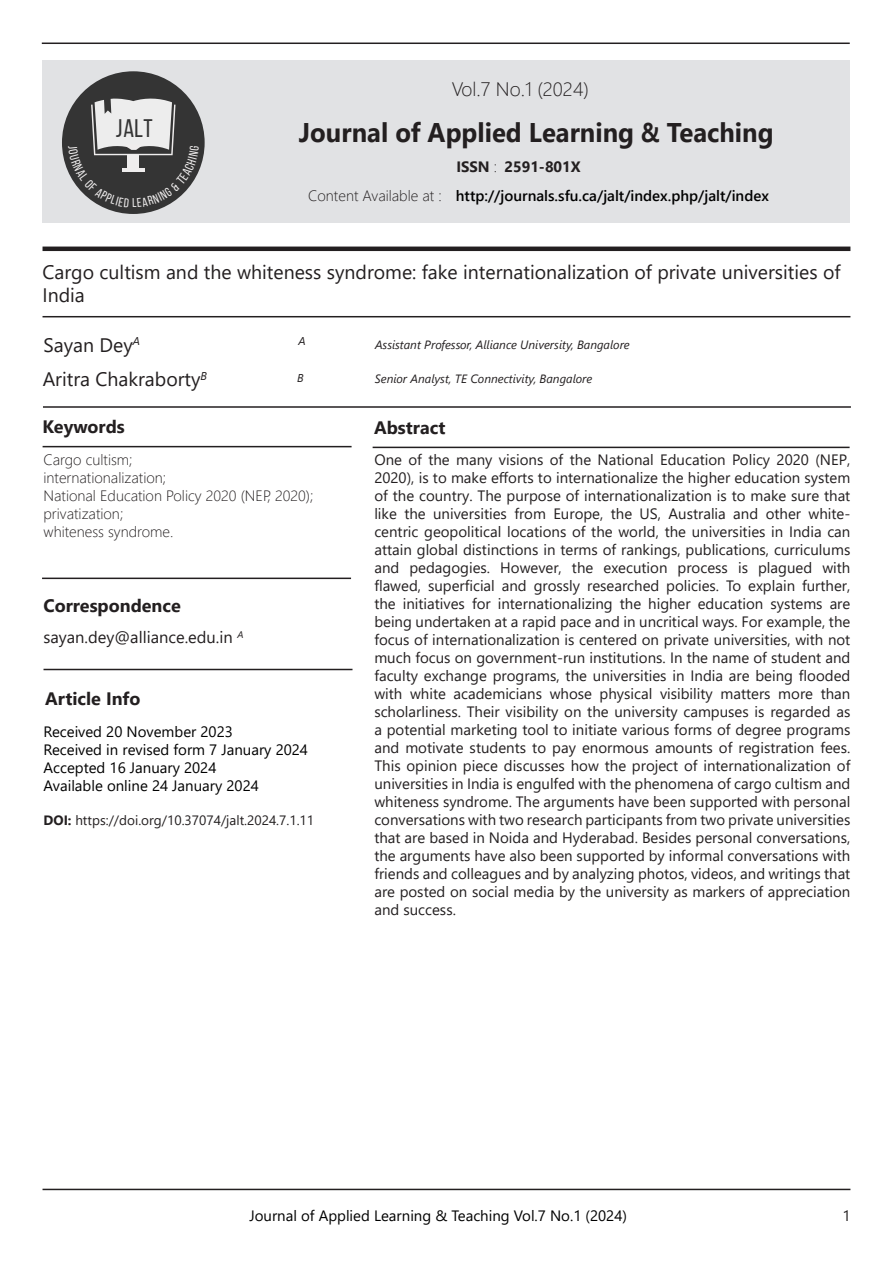
<style>
.page{position:relative;width:893px;height:1263px;background:#fff}
.page>*{position:absolute;margin:0;border:0;box-sizing:border-box;transform-origin:0 0}
.t1{font:700 27px "Segoe UI";color:#231f20;scale:.95 1}
.t2{font:25.5px "Bebas Neue";color:#343434}
.t3{font:19.5px/23.4px "Segoe UI";color:#231f20}
.t4{font:300 19.5px "Segoe UI";color:#231f20}
.t5{font:700 18px "Segoe UI";color:#231f20}
.t6{font:16.5px "Segoe UI";color:#231f20}
.t7{font:15px/18px "Segoe UI";color:#231f20;text-align:justify}
.t8{font:15px "Segoe UI";color:#000}
.t9{font:300 15px "Segoe UI";color:#231f20}
.t10{font:600 15px "Segoe UI";color:#000}
.t11{font:700 15px "Segoe UI";color:#231f20}
.t12{font:13.5px "Segoe UI";color:#231f20}
.t13{font:italic 12px "Segoe UI";color:#231f20}
.t14{font:italic 11.4px "Segoe UI";color:#231f20}
.s1{font-weight:300}
.s2{font-weight:700}
</style>
<div class="page">
<hr style="left:43px;top:1189px;width:807px;height:1px;background:#231f20">
<hr style="left:43px;top:316px;width:807px;height:1px;background:#231f20">
<hr style="left:43px;top:247px;width:807px;height:4px;background:#231f20">
<hr style="left:43px;top:406px;width:808px;height:2px;background:#231f20">
<hr style="left:43px;top:446px;width:309px;height:1px;background:#231f20">
<hr style="left:373px;top:447px;width:477px;height:1px;background:#231f20">
<hr style="left:44px;top:669px;width:308px;height:1px;background:#231f20">
<hr style="left:42px;top:43px;width:808px;height:1px;background:#231f20">
<div style="left:43px;top:61px;width:807px;height:162px;background:#e1e2e4"></div>
<div style="left:62px;top:71px;width:143px;height:143px;background:#343434;border-radius:50%"></div>
<hr style="left:42px;top:578px;width:309px;height:1px;background:#231f20">
<svg style="left:68px;top:97px;width:131px;height:110px"></svg>
<p class="t2" style="left:116px;top:115px;width:38px">JALT</p>
<p class="t4" style="left:452px;top:71px;width:139px">Vol.7 No.1 (2024)</p>
<p class="t1" style="left:299px;top:107px;width:501px">Journal of Applied Learning &amp; Teaching</p>
<p class="t9" style="left:308px;top:182px;width:135px">Content Available at :</p>
<p class="t11" style="left:456px;top:153px;width:42px">ISSN <span class="s1">:</span></p>
<p class="t11" style="left:504px;top:153px;width:78px">2591-801X</p>
<p class="t10" style="left:456px;top:182px;width:315px">http://journals.sfu.ca/jalt/index.php/jalt/index</p>
<p class="t3" style="left:43px;top:258px;width:799px">Cargo cultism and the whiteness syndrome: fake internationalization of private universities of<br>India</p>
<p class="t3" style="left:44px;top:331px;width:98px">Sayan Dey<sup>A</sup></p>
<p class="t14" style="left:298px;top:330px;width:9px">A</p>
<p class="t13" style="left:375px;top:333px;width:256px">Assistant Professor, Alliance University, Bangalore</p>
<p class="t3" style="left:43px;top:366px;width:166px">Aritra Chakraborty<sup>B</sup></p>
<p class="t14" style="left:297px;top:368px;width:8px">B</p>
<p class="t13" style="left:375px;top:368px;width:219px">Senior Analyst, TE Connectivity, Bangalore</p>
<p class="t5" style="left:42px;top:409px;width:84px">Keywords</p>
<p class="t5" style="left:374px;top:410px;width:73px">Abstract</p>
<p class="t9" style="left:44px;top:445px;width:91px">Cargo cultism;</p>
<p class="t9" style="left:44px;top:463px;width:124px">internationalization;</p>
<p class="t9" style="left:44px;top:481px;width:271px">National Education Policy 2020 (NEP, 2020);</p>
<p class="t9" style="left:44px;top:499px;width:81px">privatization;</p>
<p class="t9" style="left:44px;top:517px;width:131px">whiteness syndrome.</p>
<p class="t7" style="left:374px;top:449px;width:478px">One of the many visions of the National Education Policy 2020 (NEP, 2020), is to make efforts to internationalize the higher education system of the country. The purpose of internationalization is to make sure that like the universities from Europe, the US, Australia and other white&shy;centric geopolitical locations of the world, the universities in India can attain global distinctions in terms of rankings, publications, curriculums and pedagogies. However, the execution process is plagued with flawed, superficial and grossly researched policies. To explain further, the initiatives for internationalizing the higher education systems are being undertaken at a rapid pace and in uncritical ways. For example, the focus of internationalization is centered on private universities, with not much focus on government-run institutions. In the name of student and faculty exchange programs, the universities in India are being flooded with white academicians whose physical visibility matters more than scholarliness. Their visibility on the university campuses is regarded as a potential marketing tool to initiate various forms of degree programs and motivate students to pay enormous amounts of registration fees.<br>This opinion piece discusses how the project of internationalization of universities in India is engulfed with the phenomena of cargo cultism and whiteness syndrome. The arguments have been supported with personal conversations with two research participants from two private universities that are based in Noida and Hyderabad. Besides personal conversations, the arguments have also been supported by informal conversations with friends and colleagues and by analyzing photos, videos, and writings that are posted on social media by the university as markers of appreciation and success.</p>
<p class="t5" style="left:43px;top:588px;width:139px">Correspondence</p>
<p class="t6" style="left:44px;top:622px;width:201px">sayan.dey@alliance.edu.in <sup>A</sup></p>
<p class="t5" style="left:45px;top:681px;width:97px">Article Info</p>
<p class="t8" style="left:44px;top:717px;width:191px">Received 20 November 2023</p>
<p class="t8" style="left:44px;top:735px;width:266px">Received in revised form 7 January 2024</p>
<p class="t8" style="left:44px;top:753px;width:174px">Accepted 16 January 2024</p>
<p class="t8" style="left:44px;top:771px;width:217px">Available online 24 January 2024</p>
<p class="t12" style="left:44px;top:807px;width:272px"><span class="s2">DOI:</span> https://doi.org/10.37074/jalt.2024.7.1.11</p>
<p class="t8" style="left:249px;top:1201px;width:379px">Journal of Applied Learning &amp; Teaching Vol.7 No.1 (2024)</p>
<p class="t7" style="left:842px;top:1205px;width:10px">1</p>
</div>
